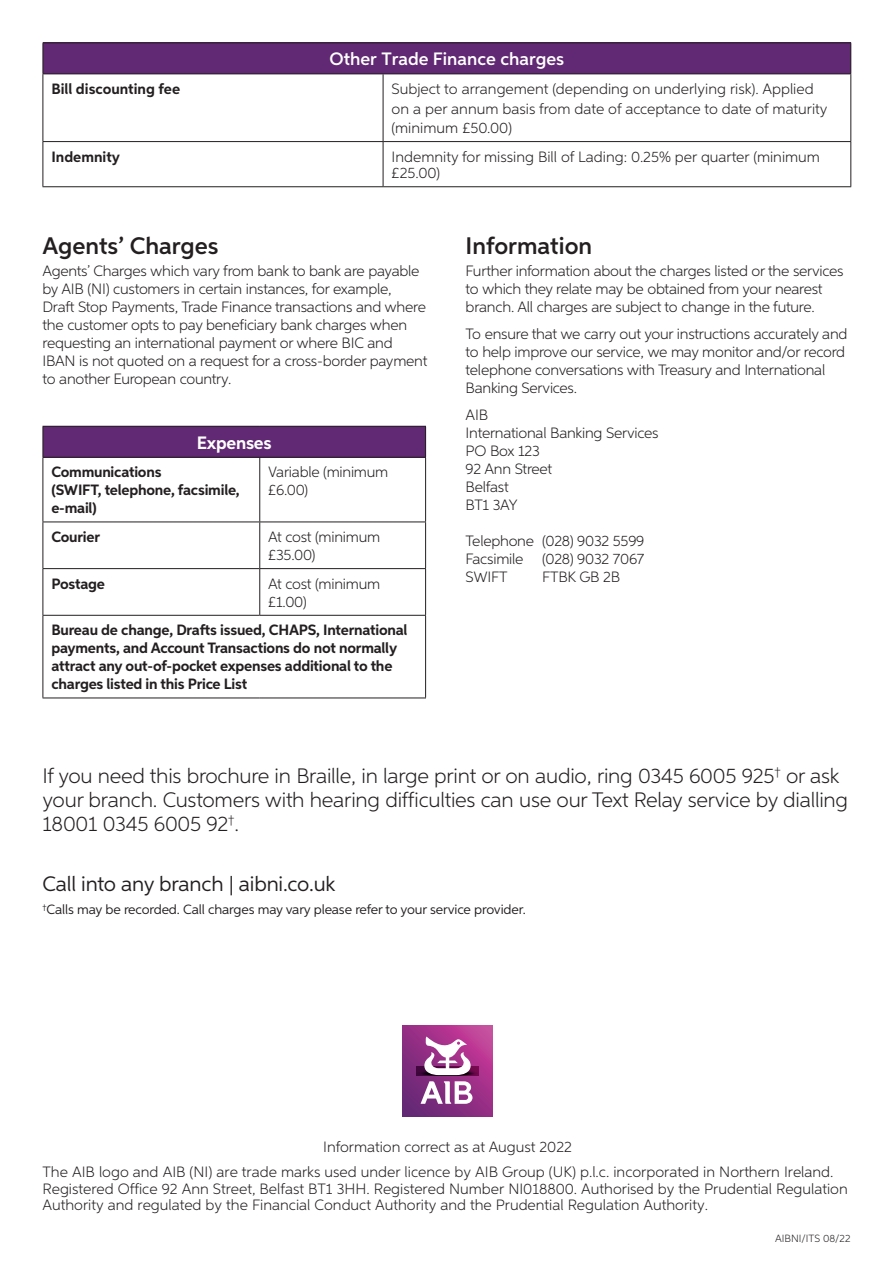
<style>
.page{position:relative;width:893px;height:1263px;background:#fff}
.page>*{position:absolute;margin:0;border:0;box-sizing:border-box;transform-origin:0 0}
.Heading{font:600 24px "Aspira";color:#231f20}
.Paragraph_Style5{font:300 21px/24px "Aspira";letter-spacing:-.01em;color:#231f20}
.Paragraph_Style5-2{font:21px "Aspira";letter-spacing:-.01em;color:#231f20}
.Body_Text{font:600 18px "Aspira";color:#fff}
.Body_Text-2{font:700 18px "Aspira";letter-spacing:-.015em;color:#fff}
.Body_Text-3{font:300 15px/18px "Aspira";letter-spacing:-.015em;color:#231f20}
.T_C_Body{font:300 15px/16.5px "Aspira";color:#231f20}
.Body_Text-4{font:700 15px/18px "Aspira";letter-spacing:-.015em;color:#231f20}
.List{font:300 15px/19.5px "Aspira";color:#231f20}
.List-2{font:700 15px "Aspira";color:#231f20}
.Paragraph_Style5-3{font:13.5px "Aspira";letter-spacing:-.01em;color:#231f20}
.t1{font:300 10.5px "Aspira";color:#231f20}
</style>
<div class="page">
<div style="left:43px;top:426px;width:383px;height:31px;background:#612873"></div>
<hr style="left:43px;top:427px;width:1px;height:30px;background:#231f20">
<hr style="left:43px;top:426px;width:217px;height:1px;background:#231f20">
<hr style="left:260px;top:426px;width:166px;height:1px;background:#231f20">
<hr style="left:425px;top:427px;width:1px;height:30px;background:#231f20">
<hr style="left:43px;top:458px;width:1px;height:63px;background:#231f20">
<hr style="left:43px;top:522px;width:1px;height:46px;background:#231f20">
<hr style="left:43px;top:569px;width:1px;height:46px;background:#231f20">
<hr style="left:43px;top:616px;width:1px;height:82px;background:#231f20">
<hr style="left:43px;top:457px;width:217px;height:1px;background:#231f20">
<hr style="left:260px;top:457px;width:166px;height:1px;background:#231f20">
<hr style="left:259px;top:458px;width:1px;height:63px;background:#231f20">
<hr style="left:425px;top:458px;width:1px;height:63px;background:#231f20">
<hr style="left:259px;top:522px;width:1px;height:46px;background:#231f20">
<hr style="left:425px;top:522px;width:1px;height:46px;background:#231f20">
<hr style="left:259px;top:569px;width:1px;height:46px;background:#231f20">
<hr style="left:425px;top:569px;width:1px;height:46px;background:#231f20">
<hr style="left:425px;top:616px;width:1px;height:82px;background:#231f20">
<hr style="left:43px;top:521px;width:217px;height:1px;background:#231f20">
<hr style="left:260px;top:521px;width:166px;height:1px;background:#231f20">
<hr style="left:43px;top:568px;width:217px;height:1px;background:#231f20">
<hr style="left:260px;top:568px;width:166px;height:1px;background:#231f20">
<hr style="left:43px;top:615px;width:217px;height:1px;background:#231f20">
<hr style="left:260px;top:615px;width:166px;height:1px;background:#231f20">
<hr style="left:43px;top:698px;width:217px;height:1px;background:#231f20">
<hr style="left:260px;top:698px;width:166px;height:1px;background:#231f20">
<div style="left:43px;top:43px;width:808px;height:31px;background:#612873"></div>
<hr style="left:43px;top:43px;width:1px;height:31px;background:#231f20">
<hr style="left:43px;top:43px;width:340px;height:1px;background:#231f20">
<hr style="left:383px;top:43px;width:468px;height:1px;background:#231f20">
<hr style="left:850px;top:43px;width:1px;height:31px;background:#231f20">
<hr style="left:43px;top:74px;width:1px;height:67px;background:#231f20">
<hr style="left:43px;top:74px;width:340px;height:1px;background:#231f20">
<hr style="left:383px;top:74px;width:468px;height:1px;background:#231f20">
<hr style="left:383px;top:74px;width:1px;height:67px;background:#231f20">
<hr style="left:850px;top:74px;width:1px;height:67px;background:#231f20">
<hr style="left:43px;top:142px;width:1px;height:44px;background:#231f20">
<hr style="left:43px;top:141px;width:340px;height:1px;background:#231f20">
<hr style="left:383px;top:141px;width:468px;height:1px;background:#231f20">
<hr style="left:383px;top:142px;width:1px;height:44px;background:#231f20">
<hr style="left:850px;top:142px;width:1px;height:44px;background:#231f20">
<hr style="left:43px;top:186px;width:340px;height:1px;background:#231f20">
<hr style="left:383px;top:186px;width:468px;height:1px;background:#231f20">
<svg style="left:402px;top:1025px;width:91px;height:91px;background:#933084"></svg>
<svg style="left:416px;top:1036px;width:63px;height:39px"></svg>
<svg style="left:421px;top:1081px;width:51px;height:23px"></svg>
<p class="Body_Text" style="left:329px;top:48px;width:236px">Other Trade Finance charges</p>
<p class="List-2" style="left:51px;top:80px;width:130px">Bill discounting fee</p>
<p class="List" style="left:392px;top:79px;width:437px">Subject to arrangement (depending on underlying risk). Applied on a per annum basis from date of acceptance to date of maturity (minimum £50.00)</p>
<p class="List-2" style="left:51px;top:147px;width:70px">Indemnity</p>
<p class="List" style="left:392px;top:148px;width:430px;line-height:16.5px">Indemnity for missing Bill of Lading: 0.25% per quarter (minimum £25.00)</p>
<p class="Heading" style="left:43px;top:231px;width:177px">Agents’ Charges</p>
<p class="Body_Text-3" style="left:43px;top:261px;width:386px">Agents’ Charges which vary from bank to bank are payable by AIB (NI) customers in certain instances, for example, Draft Stop Payments, Trade Finance transactions and where the customer opts to pay beneficiary bank charges when requesting an international payment or where BIC and IBAN is not quoted on a request for a cross-border payment to another European country.</p>
<p class="Body_Text-2" style="left:197px;top:431px;width:76px">Expenses</p>
<p class="Body_Text-4" style="left:51px;top:463px;width:190px">Communications<br>(SWIFT, telephone, facsimile, e-mail)</p>
<p class="Body_Text-3" style="left:268px;top:463px;width:122px">Variable (minimum £6.00)</p>
<p class="Body_Text-4" style="left:51px;top:528px;width:50px">Courier</p>
<p class="Body_Text-3" style="left:268px;top:528px;width:114px">At cost (minimum £35.00)</p>
<p class="Body_Text-4" style="left:51px;top:575px;width:55px">Postage</p>
<p class="Body_Text-3" style="left:268px;top:574px;width:114px">At cost (minimum £1.00)</p>
<p class="Body_Text-4" style="left:51px;top:621px;width:358px">Bureau de change, Drafts issued, CHAPS, International payments, and Account Transactions do not normally attract any out-of-pocket expenses additional to the charges listed in this Price List</p>
<p class="Heading" style="left:466px;top:231px;width:128px">Information</p>
<p class="Body_Text-3" style="left:466px;top:261px;width:380px">Further information about the charges listed or the services to which they relate may be obtained from your nearest branch. All charges are subject to change in the future.</p>
<p class="Body_Text-3" style="left:466px;top:324px;width:383px">To ensure that we carry out your instructions accurately and to help improve our service, we may monitor and/or record telephone conversations with Treasury and International Banking Services.</p>
<p class="Body_Text-3" style="left:466px;top:405px;width:194px">AIB<br>International Banking Services<br>PO Box 123<br>92 Ann Street<br>Belfast<br>BT1 3AY</p>
<p class="Body_Text-3" style="left:466px;top:531px;width:180px;text-align:justify">Telephone (028) 9032 5599<br>Facsimile (028) 9032 7067<br>SWIFT</p>
<p class="Body_Text-3" style="left:542px;top:567px;width:79px">FTBK GB 2B</p>
<p class="Paragraph_Style5" style="left:43px;top:763px;width:807px">If you need this brochure in Braille, in large print or on audio, ring 0345 6005 925<sup>†</sup> or ask your branch. Customers with hearing difficulties can use our Text Relay service by dialling<br>18001 0345 6005 92<sup>†</sup>.</p>
<p class="Paragraph_Style5-2" style="left:43px;top:871px;width:294px">Call into any branch | aibni.co.uk</p>
<p class="Paragraph_Style5-3" style="left:43px;top:901px;width:485px"><sup>†</sup>Calls may be recorded. Call charges may vary please refer to your service provider.</p>
<p class="T_C_Body" style="left:323px;top:1138px;width:250px">Information correct as at August 2022</p>
<p class="T_C_Body" style="left:43px;top:1164px;width:807px">The AIB logo and AIB (NI) are trade marks used under licence by AIB Group (UK) p.l.c. incorporated in Northern Ireland.<br>Registered Office 92 Ann Street, Belfast BT1 3HH. Registered Number NI018800. Authorised by the Prudential Regulation<br>Authority and regulated by the Financial Conduct Authority and the Prudential Regulation Authority.</p>
<p class="t1" style="left:775px;top:1232px;width:77px">AIBNI/ITS 08/22</p>
</div>
